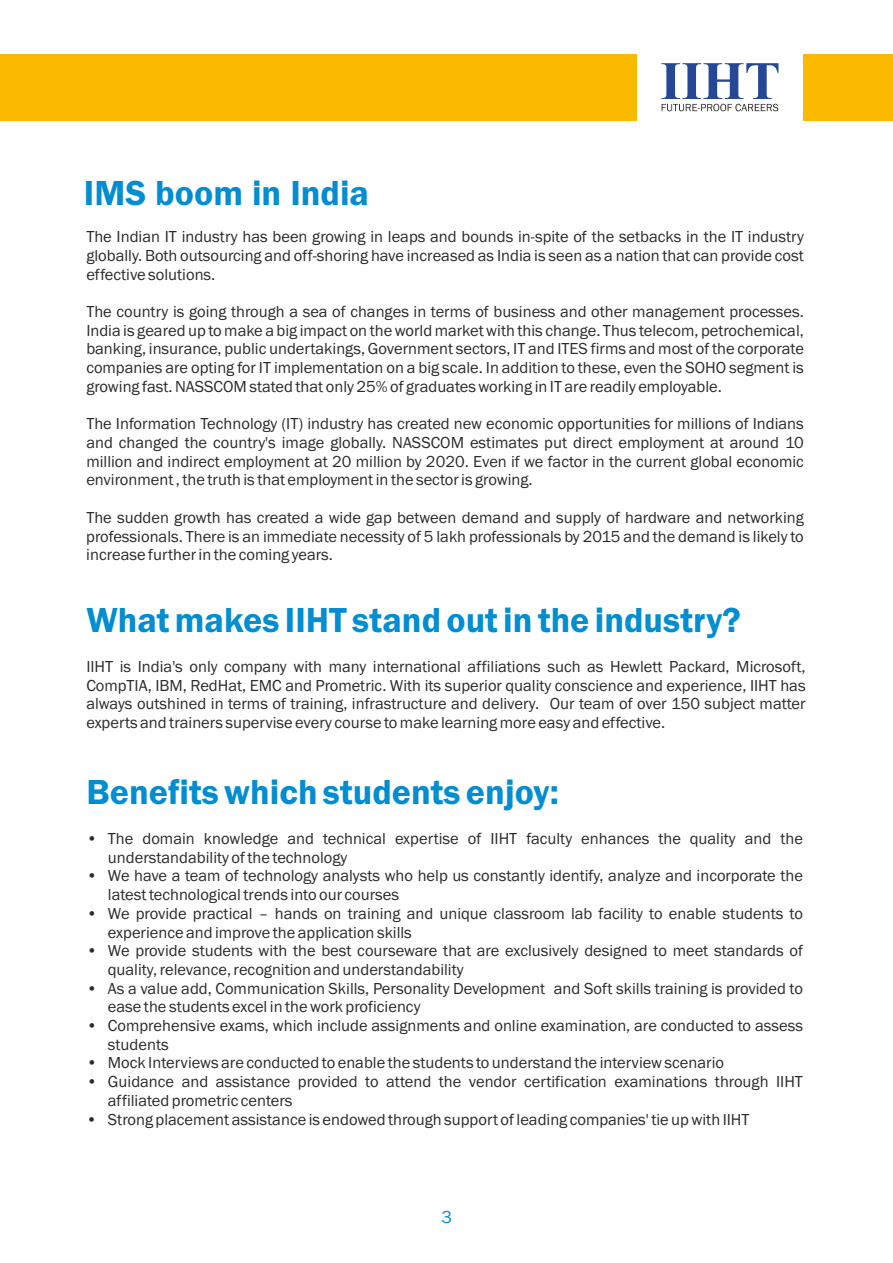
<style>
.page{position:relative;width:893px;height:1263px;background:#fff}
.page>*{position:absolute;margin:0;border:0;box-sizing:border-box;transform-origin:0 0}
.t1{font:600 36px "Franklin Gothic";color:#008dd2}
.t2{font:18px "Franklin Gothic";color:#008dd2}
.t3{font:16.5px/18.8px "Franklin Gothic";color:#2b2a29}
</style>
<div class="page">
<svg style="left:661px;top:63px;width:117px;height:48px"></svg>
<div style="left:0;top:54px;width:636px;height:66px;background:#fbba00"></div>
<div style="left:804px;top:54px;width:89px;height:66px;background:#fbba00"></div>
<h1 class="t1" style="left:84px;top:179px;width:287px">IMS boom in India</h1>
<p class="t3" style="left:86px;top:229px;width:719px;text-align:justify">The Indian IT industry has been growing in leaps and bounds in-spite of the setbacks in the IT industry globally. Both outsourcing and off-shoring have increased as India is seen as a nation that can provide cost effective solutions.</p>
<p class="t3" style="left:86px;top:303px;width:719px;text-align:justify">The country is going through a sea of changes in terms of business and other management processes.<br>India is geared up to make a big impact on the world market with this change. Thus telecom, petrochemical, banking, insurance, public undertakings, Government sectors, IT and ITES firms and most of the corporate companies are opting for IT implementation on a big scale. In addition to these, even the SOHO segment is growing fast. NASSCOM stated that only 25% of graduates working in IT are readily employable.</p>
<p class="t3" style="left:86px;top:416px;width:719px;text-align:justify">The Information Technology (IT) industry has created new economic opportunities for millions of Indians and changed the country's image globally. NASSCOM estimates put direct employment at around 10 million and indirect employment at 20 million by 2020. Even if we factor in the current global economic environment , the truth is that employment in the sector is growing.</p>
<p class="t3" style="left:86px;top:509px;width:719px;text-align:justify">The sudden growth has created a wide gap between demand and supply of hardware and networking professionals. There is an immediate necessity of 5 lakh professionals by 2015 and the demand is likely to increase further in the coming years.</p>
<h1 class="t1" style="left:86px;top:607px;width:656px">What makes IIHT stand out in the industry?</h1>
<p class="t3" style="left:86px;top:658px;width:721px;text-align:justify">IIHT is India's only company with many international affiliations such as Hewlett Packard, Microsoft, CompTIA, IBM, RedHat, EMC and Prometric. With its superior quality conscience and experience, IIHT has always outshined in terms of training, infrastructure and delivery. Our team of over 150 subject matter experts and trainers supervise every course to make learning more easy and effective.</p>
<h1 class="t1" style="left:86px;top:779px;width:474px">Benefits which students enjoy:</h1>
<p class="t3" style="left:108px;top:830px;width:697px;text-indent:-22px">• The domain knowledge and technical expertise of IIHT faculty enhances the quality and the understandability of the technology</p>
<p class="t3" style="left:108px;top:868px;width:697px;text-indent:-22px">• We have a team of technology analysts who help us constantly identify, analyze and incorporate the latest technological trends into our courses</p>
<p class="t3" style="left:108px;top:905px;width:697px;text-indent:-22px">• We provide practical – hands on training and unique classroom lab facility to enable students to experience and improve the application skills</p>
<p class="t3" style="left:108px;top:943px;width:697px;text-indent:-22px">• We provide students with the best courseware that are exclusively designed to meet standards of quality, relevance, recognition and understandability</p>
<p class="t3" style="left:108px;top:980px;width:697px;text-indent:-22px">• As a value add, Communication Skills, Personality Development and Soft skills training is provided to ease the students excel in the work proficiency</p>
<p class="t3" style="left:108px;top:1017px;width:697px;text-indent:-22px">• Comprehensive exams, which include assignments and online examination, are conducted to assess students</p>
<p class="t3" style="left:86px;top:1055px;width:639px">• Mock Interviews are conducted to enable the students to understand the interview scenario</p>
<p class="t3" style="left:108px;top:1073px;width:697px;text-indent:-22px">• Guidance and assistance provided to attend the vendor certification examinations through IIHT affiliated prometric centers</p>
<p class="t3" style="left:86px;top:1111px;width:665px">• Strong placement assistance is endowed through support of leading companies' tie up with IIHT</p>
<p class="t2" style="left:442px;top:1210px;width:12px">3</p>
</div>
